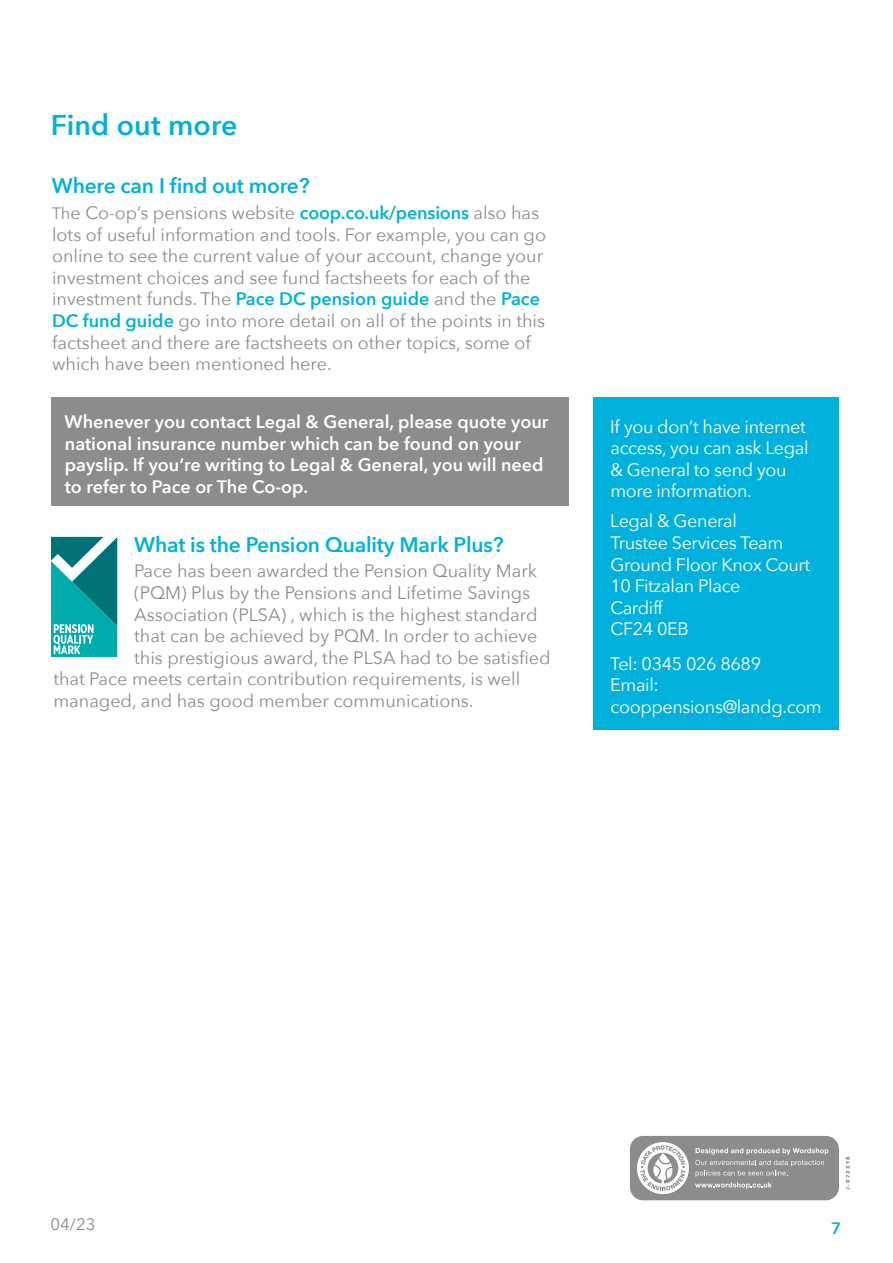
<style>
.page{position:relative;width:893px;height:1263px;background:#fff}
.page>*{position:absolute;margin:0;border:0;box-sizing:border-box;transform-origin:0 0}
.t1{font:600 28.5px "Avenir Next";letter-spacing:.005em;color:#00b1dd}
.t2{font:600 21px "Avenir Next";letter-spacing:-.01em;color:#00b1dd}
.t3{font:18px/21.6px "Avenir Next";color:#8c8c8b}
.t4{font:18px/21.6px "Avenir Next";letter-spacing:-.02em;color:#fff}
.t5{font:600 18px/21.6px "Avenir Next";color:#fff}
.t6{font:16.65px "Avenir Next";color:#8c8c8b}
.t7{font:600 16.5px "Avenir Next";color:#00b1dd}
.t8{font:700 5.25px "Avenir Next";letter-spacing:.24em;color:#7c7b7b}
.s1{font-size:16.5px}
.s2{font-weight:600;color:#00b1dd}
</style>
<div class="page">
<div style="left:593px;top:397px;width:246px;height:333px;background:#00b1dd"></div>
<div style="left:52px;top:397px;width:517px;height:109px;background:#8c8c8b"></div>
<svg style="left:51px;top:537px;width:66px;height:120px;background:#2aa4a5"></svg>
<div style="left:630px;top:1136px;width:209px;height:64px;background:#8c8c8b;border-radius:13px"></div>
<svg style="left:637px;top:1142px;width:191px;height:52px"></svg>
<h1 class="t1" style="left:51px;top:100px;width:188px">Find out more</h1>
<p class="t2" style="left:52px;top:168px;width:259px">Where can I find out more?</p>
<p class="t3" style="left:52px;top:201px;width:496px"><span class="s1">Th</span>e Co-op’s pensions website <span class="s2">coop.co.uk/pensions</span> also has lots of useful information and tools. For example, you can go online to see the current value of your account, change your investment choices and see fund factsheets for each of the investment funds. The <span class="s2">Pace DC pension guide</span> and the <span class="s2">Pace DC fund guide</span> go into more detail on all of the points in this factsheet and there are factsheets on other topics, some of which have been mentioned here.</p>
<p class="t5" style="left:65px;top:411px;width:485px">Whenever you contact Legal &amp; General, please quote your national insurance number which can be found on your payslip. If you’re writing to Legal &amp; General, you will need to refer to Pace or The Co-op.</p>
<p class="t2" style="left:134px;top:526px;width:371px">What is the Pension Quality Mark Plus?</p>
<p class="t3" style="left:134px;top:559px;width:404px">Pace has been awarded the Pension Quality Mark</p>
<p class="t3" style="left:134px;top:581px;width:397px">(PQM) Plus by the Pensions and Lifetime Savings</p>
<p class="t3" style="left:134px;top:603px;width:405px">Association (PLSA) , which is the highest standard</p>
<p class="t3" style="left:134px;top:624px;width:405px">that can be achieved by PQM. In order to achieve</p>
<p class="t3" style="left:134px;top:646px;width:418px">this prestigious award, the PLSA had to be satisfied</p>
<p class="t3" style="left:53px;top:667px;width:468px">that Pace meets certain contribution requirements, is well</p>
<p class="t3" style="left:53px;top:689px;width:422px">managed, and has good member communications.</p>
<p class="t4" style="left:610px;top:415px;width:200px">If you don’t have internet access, you can ask Legal &amp; General to send you more information.</p>
<p class="t4" style="left:610px;top:510px;width:202px">Legal &amp; General<br>Trustee Services Team<br>Ground Floor Knox Court<br>10 Fitzalan Place<br>Cardiff<br>CF24 0EB</p>
<p class="t4" style="left:610px;top:652px;width:213px">Tel: 0345 026 8689<br>Email: cooppensions@landg.com</p>
<p class="t6" style="left:51px;top:1210px;width:46px">04/23</p>
<p class="t8" style="left:843px;top:1190px;width:35px;rotate:-90deg">J-073318</p>
<p class="t7" style="left:831px;top:1214px;width:12px">7</p>
</div>
